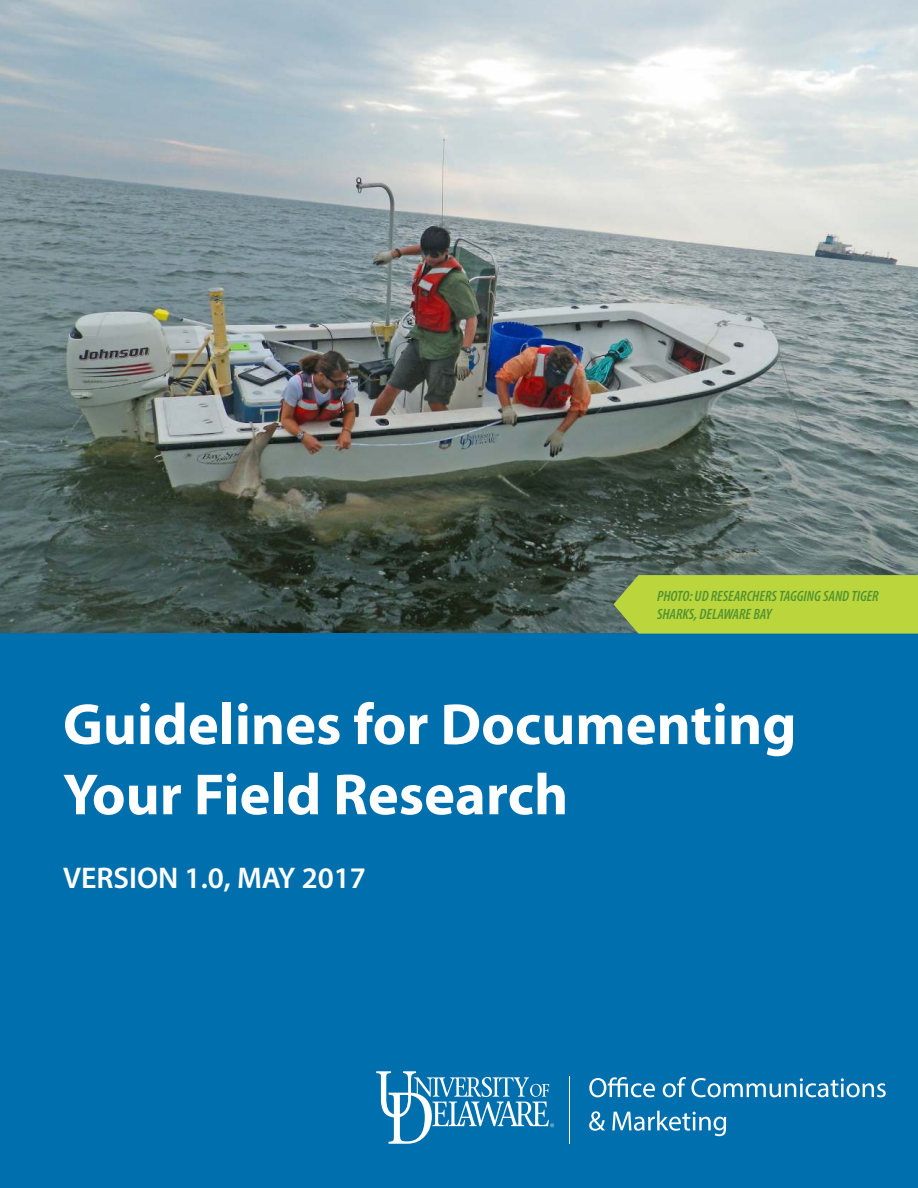
<style>
.page{position:relative;width:918px;height:1188px;background:#fff}
.page>*{position:absolute;margin:0;border:0;box-sizing:border-box;transform-origin:0 0}
.t1{font:700 58.5px/70.2px "Myriad Pro";color:#fff}
.t2{font:600 30px "Myriad Pro";color:#fff}
.t3{font:italic 600 condensed 15px/18px "Myriad Pro";color:#539332}
</style>
<div class="page">
<img style="left:0;top:0;width:918px;height:634px">
<div style="left:0;top:634px;width:918px;height:554px;background:#006fae"></div>
<svg style="left:376px;top:1071px;width:178px;height:73px"></svg>
<svg style="left:589px;top:1077px;width:66px;height:20px"></svg>
<svg style="left:663px;top:1077px;width:23px;height:20px"></svg>
<svg style="left:692px;top:1078px;width:194px;height:19px"></svg>
<svg style="left:589px;top:1111px;width:16px;height:20px"></svg>
<svg style="left:612px;top:1111px;width:114px;height:25px"></svg>
<hr style="left:569px;top:1076px;width:1px;height:68px;background:#fff">
<svg style="left:614px;top:575px;width:304px;height:59px"></svg>
<p class="t3" style="left:657px;top:588px;width:223px">PHOTO: UD RESEARCHERS TAGGING SAND TIGER<br>SHARKS, DELAWARE BAY</p>
<h1 class="t1" style="left:63px;top:694px;width:735px">Guidelines for Documenting<br>Your Field Research</h1>
<h2 class="t2" style="left:63px;top:867px;width:305px">VERSION 1.0, MAY 2017</h2>
</div>
